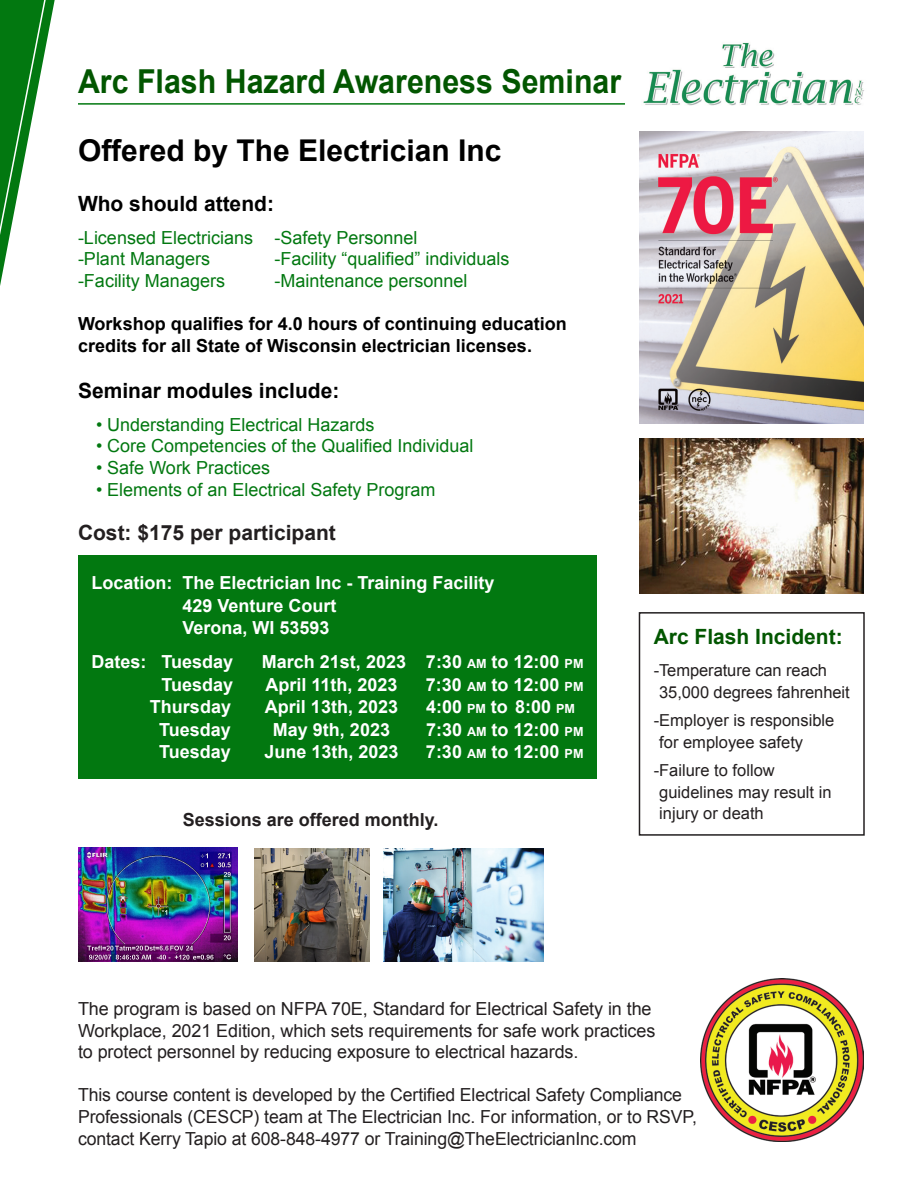
<style>
.page{position:relative;width:918px;height:1188px;background:#fff}
.page>*{position:absolute;margin:0;border:0;box-sizing:border-box;transform-origin:0 0}
.t1{font:700 33px "Arial";color:#025600;scale:.92 1}
.t2{font:700 30px "Arial";color:#000}
.t3{font:700 21px "Arial";color:#000}
.t4{font:700 21px "Arial";color:#231f20}
.t5{font:700 21px "Arial";color:#025600}
.t6{font:18px/21.6px "Arial";letter-spacing:-.005em;color:#231f20}
.t7{font:700 18px/22.5px "Arial";color:#fff}
.t8{font:18px "Arial";color:#027810}
.t9{font:700 18px/21.6px "Arial";color:#000}
.t10{font:700 18px "Arial";color:#231f20}
.t11{font:16.5px/21.6px "Arial";color:#231f20}
.s1{font-size:12.6px}
</style>
<div class="page">
<div style="left:78px;top:556px;width:518px;height:223px;background:#027810"></div>
<hr style="left:78px;top:103px;width:547px;height:2px;background:#027810">
<svg style="left:0;top:0;width:55px;height:286px"></svg>
<img style="left:78px;top:848px;width:160px;height:113px">
<img style="left:254px;top:848px;width:116px;height:113px">
<img style="left:383px;top:848px;width:160px;height:113px">
<div style="left:639px;top:612px;width:226px;height:224px;border:2px solid #231f20"></div>
<img style="left:701px;top:978px;width:163px;height:164px">
<img style="left:639px;top:132px;width:225px;height:292px">
<img style="left:639px;top:438px;width:225px;height:156px">
<img style="left:643px;top:42px;width:221px;height:64px">
<p class="t1" style="left:78px;top:59px;width:592px">Arc Flash Hazard Awareness Seminar</p>
<p class="t2" style="left:78px;top:131px;width:425px">Offered by The Electrician Inc</p>
<p class="t3" style="left:78px;top:190px;width:197px">Who should attend:</p>
<p class="t8" style="left:78px;top:226px;width:341px">-Licensed Electricians -Safety Personnel</p>
<p class="t8" style="left:78px;top:247px;width:134px">-Plant Managers</p>
<p class="t8" style="left:275px;top:247px;width:237px">-Facility “qualified” individuals</p>
<p class="t8" style="left:78px;top:269px;width:149px">-Facility Managers</p>
<p class="t8" style="left:275px;top:269px;width:195px">-Maintenance personnel</p>
<p class="t9" style="left:78px;top:314px;width:490px">Workshop qualifies for 4.0 hours of continuing education credits for all State of Wisconsin electrician licenses.</p>
<p class="t3" style="left:78px;top:377px;width:263px">Seminar modules include:</p>
<p class="t8" style="left:96px;top:413px;width:280px">• Understanding Electrical Hazards</p>
<p class="t8" style="left:96px;top:434px;width:379px">• Core Competencies of the Qualified Individual</p>
<p class="t8" style="left:96px;top:456px;width:176px">• Safe Work Practices</p>
<p class="t8" style="left:96px;top:478px;width:341px">• Elements of an Electrical Safety Program</p>
<p class="t4" style="left:78px;top:519px;width:259px">Cost: $175 per participant</p>
<p class="t7" style="left:182px;top:573px;width:314px;text-indent:-91px">Location: The Electrician Inc - Training Facility<br>429 Venture Court<br>Verona, WI 53593</p>
<p class="t7" style="left:92px;top:651px;width:143px">Dates: Tuesday</p>
<p class="t7" style="left:262px;top:651px;width:323px">March 21st, 2023 7:30 <span class="s1">AM</span> to 12:00 <span class="s1">PM</span></p>
<p class="t7" style="left:162px;top:674px;width:73px">Tuesday</p>
<p class="t7" style="left:265px;top:674px;width:134px">April 11th, 2023</p>
<p class="t7" style="left:426px;top:674px;width:159px">7:30 <span class="s1">AM</span> to 12:00 <span class="s1">PM</span></p>
<p class="t7" style="left:150px;top:696px;width:83px">Thursday</p>
<p class="t7" style="left:265px;top:696px;width:135px">April 13th, 2023</p>
<p class="t7" style="left:426px;top:696px;width:151px">4:00 <span class="s1">PM</span> to 8:00 <span class="s1">PM</span></p>
<p class="t7" style="left:159px;top:719px;width:73px">Tuesday</p>
<p class="t7" style="left:273px;top:719px;width:119px">May 9th, 2023</p>
<p class="t7" style="left:426px;top:719px;width:159px">7:30 <span class="s1">AM</span> to 12:00 <span class="s1">PM</span></p>
<p class="t7" style="left:159px;top:741px;width:73px">Tuesday</p>
<p class="t7" style="left:264px;top:741px;width:136px">June 13th, 2023</p>
<p class="t7" style="left:426px;top:741px;width:159px">7:30 <span class="s1">AM</span> to 12:00 <span class="s1">PM</span></p>
<p class="t10" style="left:183px;top:807px;width:257px">Sessions are offered monthly.</p>
<p class="t5" style="left:654px;top:622px;width:191px">Arc Flash Incident:</p>
<p class="t11" style="left:659px;top:660px;width:192px;text-indent:-5px">-Temperature can reach<br>35,000 degrees fahrenheit</p>
<p class="t11" style="left:659px;top:710px;width:177px;text-indent:-5px">-Employer is responsible for employee safety</p>
<p class="t11" style="left:659px;top:760px;width:174px;text-indent:-5px">-Failure to follow guidelines may result in injury or death</p>
<p class="t6" style="left:78px;top:998px;width:579px">The program is based on NFPA 70E, Standard for Electrical Safety in the<br>Workplace, 2021 Edition, which sets requirements for safe work practices</p>
<p class="t6" style="left:78px;top:1041px;width:502px">to protect personnel by reducing exposure to electrical hazards.</p>
<p class="t6" style="left:78px;top:1084px;width:620px">This course content is developed by the Certified Electrical Safety Compliance<br>Professionals (CESCP) team at The Electrician Inc. For information, or to RSVP, contact Kerry Tapio at 608-848-4977 or Training@TheElectricianInc.com</p>
</div>
